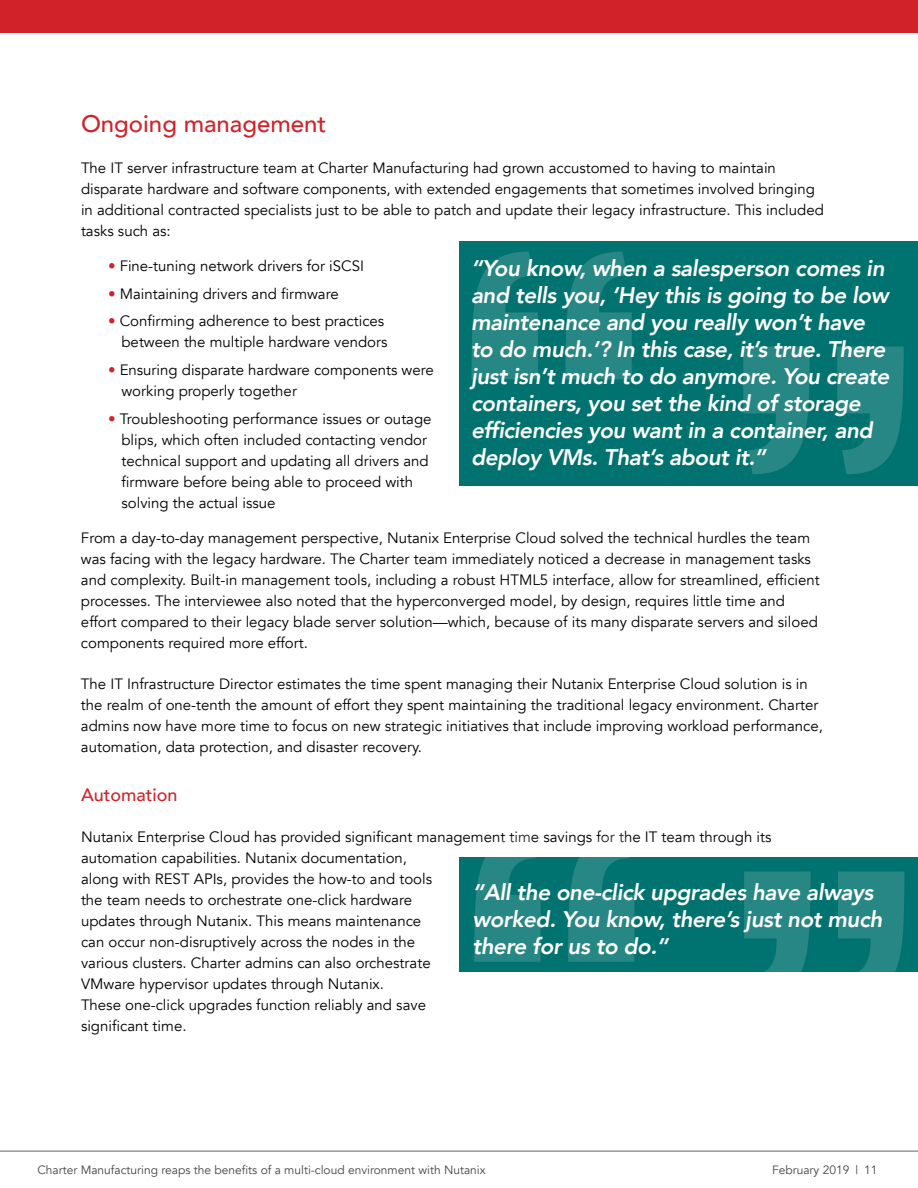
<style>
.page{position:relative;width:918px;height:1188px;background:#fff}
.page>*{position:absolute;margin:0;border:0;box-sizing:border-box;transform-origin:0 0}
.t1{font:500 24px "Avenir";color:#d12229}
.t2{font:italic 800 22.5px/27px "Avenir";letter-spacing:-.02em;color:#fff}
.t3{font:500 18px "Avenir";color:#d12229}
.t4{font:15px/21px "Avenir";color:#000}
.t5{font:12px "Avenir";color:#454547}
.s1{color:#d12229}
</style>
<div class="page">
<div style="left:459px;top:242px;width:459px;height:244px;background:#00726f"></div>
<svg style="left:471px;top:252px;width:161px;height:127px"></svg>
<svg style="left:743px;top:346px;width:161px;height:128px"></svg>
<div style="left:459px;top:858px;width:459px;height:114px;background:#00726f"></div>
<svg style="left:474px;top:857px;width:160px;height:105px"></svg>
<svg style="left:744px;top:872px;width:160px;height:100px"></svg>
<hr style="left:0;top:1151px;width:918px;height:1px;background:#606164">
<div style="left:0;top:0;width:918px;height:32px;background:#d12229"></div>
<h1 class="t1" style="left:81px;top:103px;width:247px">Ongoing management</h1>
<p class="t4" style="left:81px;top:158px;width:744px">The IT server infrastructure team at Charter Manufacturing had grown accustomed to having to maintain disparate hardware and software components, with extended engagements that sometimes involved bringing in additional contracted specialists just to be able to patch and update their legacy infrastructure. This included tasks such as:</p>
<p class="t4" style="left:108px;top:255px;width:258px"><span class="s1">•</span> Fine-tuning network drivers for iSCSI</p>
<p class="t4" style="left:108px;top:283px;width:232px"><span class="s1">•</span> Maintaining drivers and firmware</p>
<p class="t4" style="left:108px;top:311px;width:281px;text-align:right"><span class="s1">•</span> Confirming adherence to best practices between the multiple hardware vendors</p>
<p class="t4" style="left:122px;top:360px;width:314px;text-indent:-14px"><span class="s1">•</span> Ensuring disparate hardware components were working properly together</p>
<p class="t4" style="left:122px;top:408px;width:312px;text-indent:-14px"><span class="s1">•</span> Troubleshooting performance issues or outage blips, which often included contacting vendor technical support and updating all drivers and firmware before being able to proceed with solving the actual issue</p>
<p class="t4" style="left:81px;top:527px;width:740px">From a day-to-day management perspective, Nutanix Enterprise Cloud solved the technical hurdles the team was facing with the legacy hardware. The Charter team immediately noticed a decrease in management tasks and complexity. Built-in management tools, including a robust HTML5 interface, allow for streamlined, efficient processes. The interviewee also noted that the hyperconverged model, by design, requires little time and effort compared to their legacy blade server solution—which, because of its many disparate servers and siloed components required more effort.</p>
<p class="t4" style="left:81px;top:674px;width:743px">The IT Infrastructure Director estimates the time spent managing their Nutanix Enterprise Cloud solution is in the realm of one-tenth the amount of effort they spent maintaining the traditional legacy environment. Charter admins now have more time to focus on new strategic initiatives that include improving workload performance, automation, data protection, and disaster recovery.</p>
<p class="t3" style="left:81px;top:779px;width:98px">Automation</p>
<p class="t4" style="left:81px;top:827px;width:692px">Nutanix Enterprise Cloud has provided significant management time savings for the IT team through its automation capabilities. Nutanix documentation,<br>along with REST APIs, provides the how-to and tools<br>the team needs to orchestrate one-click hardware<br>updates through Nutanix. This means maintenance<br>can occur non-disruptively across the nodes in the<br>various clusters. Charter admins can also orchestrate<br>VMware hypervisor updates through Nutanix.<br>These one-click upgrades function reliably and save<br>significant time.</p>
<p class="t2" style="left:471px;top:255px;width:420px">“You know, when a salesperson comes in and tells you, ‘Hey this is going to be low maintenance and you really won’t have to do much.’? In this case, it’s true. There just isn’t much to do anymore. You create containers, you set the kind of storage efficiencies you want in a container, and deploy VMs. That’s about it.”</p>
<h2 class="t2" style="left:472px;top:878px;width:411px">“All the one-click upgrades have always worked. You know, there’s just not much there for us to do.”</h2>
<p class="t5" style="left:37px;top:1163px;width:450px">Charter Manufacturing reaps the benefits of a multi‑cloud environment with Nutanix</p>
<p class="t5" style="left:772px;top:1163px;width:107px">February 2019 | 11</p>
</div>
